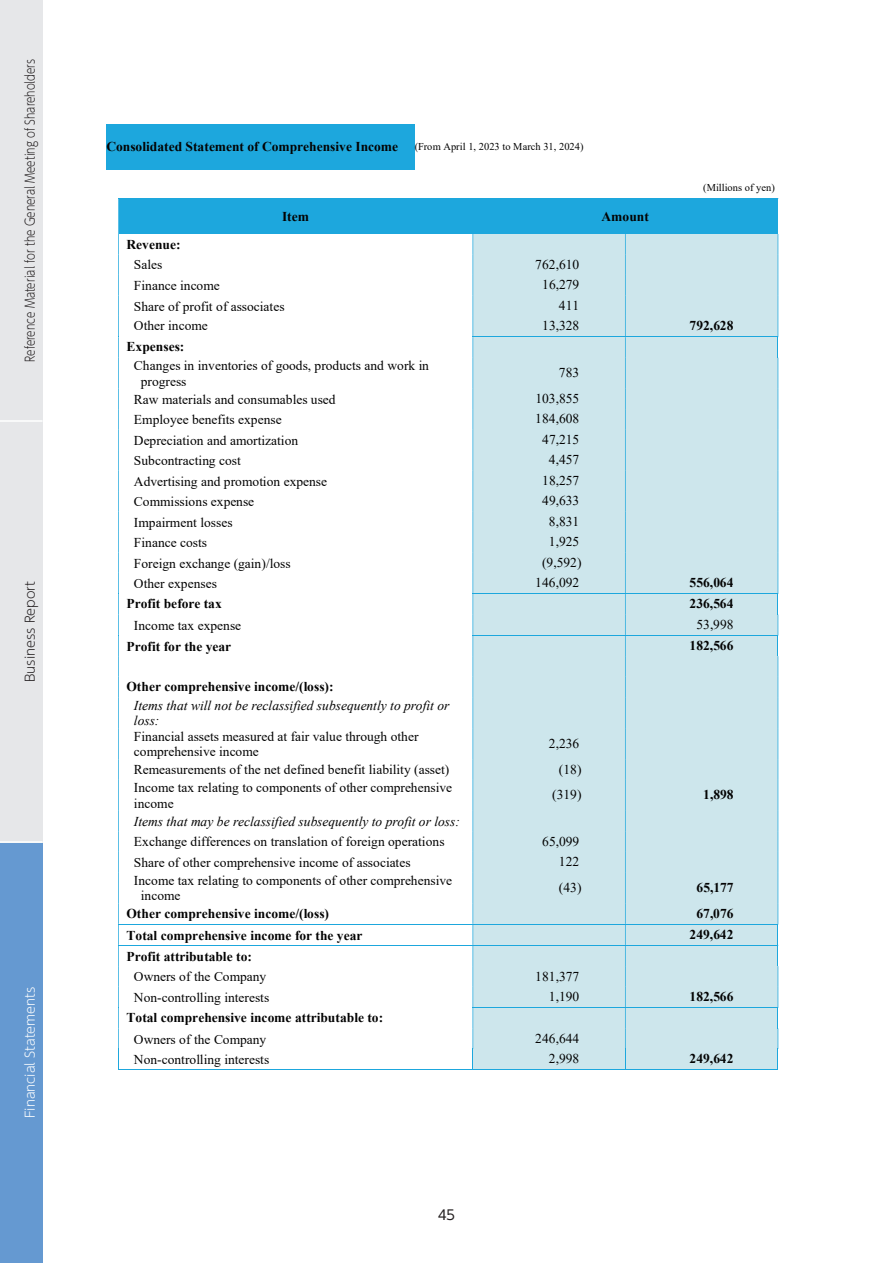
<style>
.page{position:relative;width:893px;height:1263px;background:#fff}
.page>*{position:absolute;margin:0;border:0;box-sizing:border-box;transform-origin:0 0}
.t1{font:13.5px/15.5px "Times New Roman";color:#030303}
.t2{font:700 13.5px "Times New Roman";color:#030303}
.t3{font:italic 13.5px/15.5px "Times New Roman";color:#030303}
.t4{font:13.5px "MO Clear Tone SG";color:#231f20}
.t5{font:300 12.75px "MO Clear Tone SG";color:#231f20;scale:.8 1}
.t6{font:300 12.75px "MO Clear Tone SG";color:#fff}
.t7{font:300 12.75px "MO Clear Tone SG";color:#231f20}
.t8{font:10.5px "Times New Roman";color:#030303}
.s1{font-weight:400;font-size:10.5px}
</style>
<div class="page">
<div style="left:106px;top:124px;width:309px;height:46px;background:#1da7dd"></div>
<div style="left:119px;top:199px;width:353px;height:35px;background:#1da7dd"></div>
<div style="left:473px;top:199px;width:304px;height:35px;background:#1da7dd"></div>
<hr style="left:118px;top:198px;width:660px;height:1px;background:#1da7dd">
<hr style="left:472px;top:199px;width:1px;height:35px;background:#1da7dd">
<hr style="left:118px;top:199px;width:1px;height:35px;background:#1da7dd">
<hr style="left:778px;top:199px;width:1px;height:35px;background:#1da7dd">
<div style="left:473px;top:234px;width:152px;height:836px;background:#cde6ec"></div>
<div style="left:625px;top:234px;width:153px;height:836px;background:#cde6ec"></div>
<hr style="left:472px;top:336px;width:306px;height:1px;background:#1da7dd">
<svg style="left:625px;top:234px;width:1px;height:124px"></svg>
<svg style="left:472px;top:234px;width:1px;height:124px"></svg>
<svg style="left:118px;top:234px;width:1px;height:124px"></svg>
<svg style="left:778px;top:234px;width:1px;height:124px"></svg>
<hr style="left:778px;top:358px;width:1px;height:31px;background:#1da7dd">
<hr style="left:625px;top:358px;width:1px;height:31px;background:#1da7dd">
<hr style="left:472px;top:358px;width:1px;height:31px;background:#1da7dd">
<hr style="left:118px;top:358px;width:1px;height:31px;background:#1da7dd">
<hr style="left:472px;top:593px;width:306px;height:1px;background:#1da7dd">
<hr style="left:472px;top:635px;width:306px;height:1px;background:#1da7dd">
<svg style="left:778px;top:389px;width:1px;height:308px"></svg>
<svg style="left:625px;top:389px;width:1px;height:308px"></svg>
<svg style="left:472px;top:389px;width:1px;height:308px"></svg>
<svg style="left:118px;top:389px;width:1px;height:308px"></svg>
<hr style="left:778px;top:697px;width:1px;height:31px;background:#1da7dd">
<hr style="left:625px;top:697px;width:1px;height:31px;background:#1da7dd">
<hr style="left:472px;top:697px;width:1px;height:31px;background:#1da7dd">
<hr style="left:118px;top:697px;width:1px;height:31px;background:#1da7dd">
<hr style="left:778px;top:728px;width:1px;height:31px;background:#1da7dd">
<hr style="left:625px;top:728px;width:1px;height:31px;background:#1da7dd">
<hr style="left:472px;top:728px;width:1px;height:31px;background:#1da7dd">
<hr style="left:118px;top:728px;width:1px;height:31px;background:#1da7dd">
<svg style="left:778px;top:759px;width:1px;height:21px"></svg>
<svg style="left:625px;top:759px;width:1px;height:21px"></svg>
<svg style="left:472px;top:759px;width:1px;height:21px"></svg>
<svg style="left:118px;top:759px;width:1px;height:21px"></svg>
<hr style="left:778px;top:780px;width:1px;height:31px;background:#1da7dd">
<hr style="left:625px;top:780px;width:1px;height:31px;background:#1da7dd">
<hr style="left:472px;top:780px;width:1px;height:31px;background:#1da7dd">
<hr style="left:118px;top:780px;width:1px;height:31px;background:#1da7dd">
<svg style="left:778px;top:811px;width:1px;height:61px"></svg>
<svg style="left:625px;top:811px;width:1px;height:61px"></svg>
<svg style="left:472px;top:811px;width:1px;height:61px"></svg>
<svg style="left:118px;top:811px;width:1px;height:61px"></svg>
<hr style="left:778px;top:872px;width:1px;height:31px;background:#1da7dd">
<hr style="left:625px;top:872px;width:1px;height:31px;background:#1da7dd">
<hr style="left:472px;top:872px;width:1px;height:31px;background:#1da7dd">
<hr style="left:118px;top:872px;width:1px;height:31px;background:#1da7dd">
<hr style="left:118px;top:924px;width:660px;height:1px;background:#1da7dd">
<hr style="left:118px;top:945px;width:660px;height:1px;background:#1da7dd">
<hr style="left:472px;top:1007px;width:306px;height:1px;background:#1da7dd">
<svg style="left:118px;top:903px;width:1px;height:166px"></svg>
<hr style="left:118px;top:1069px;width:354px;height:1px;background:#1da7dd">
<svg style="left:472px;top:903px;width:1px;height:167px"></svg>
<hr style="left:473px;top:1069px;width:152px;height:1px;background:#1da7dd">
<svg style="left:625px;top:903px;width:1px;height:167px"></svg>
<hr style="left:626px;top:1069px;width:152px;height:1px;background:#1da7dd">
<svg style="left:778px;top:903px;width:1px;height:146px"></svg>
<div style="left:0;top:842px;width:43px;height:421px;background:#6599d1"></div>
<div style="left:0;top:421px;width:43px;height:421px;background:#e6e7e9"></div>
<div style="left:0;top:0;width:43px;height:421px;background:#e6e7e9"></div>
<hr style="left:0;top:420px;width:43px;height:2px;background:#fff">
<hr style="left:0;top:841px;width:43px;height:2px;background:#fff">
<p class="t5" style="left:21px;top:362px;width:380px;rotate:-90deg">Reference Material for the General Meeting of Shareholders</p>
<p class="t7" style="left:21px;top:682px;width:103px;rotate:-90deg">Business Report</p>
<p class="t6" style="left:21px;top:1118px;width:133px;rotate:-90deg">Financial Statements</p>
<p class="t2" style="left:106px;top:137px;width:479px">Consolidated Statement of Comprehensive Income <span class="s1">(From April 1, 2023 to March 31, 2024)</span></p>
<p class="t2" style="left:282px;top:207px;width:28px">Item</p>
<p class="t2" style="left:602px;top:207px;width:49px">Amount</p>
<p class="t8" style="left:703px;top:180px;width:73px">(Millions of yen)</p>
<p class="t2" style="left:127px;top:235px;width:55px">Revenue:</p>
<p class="t1" style="left:134px;top:257px;width:30px">Sales</p>
<p class="t1" style="left:535px;top:256px;width:45px">762,610</p>
<p class="t1" style="left:134px;top:277px;width:87px">Finance income</p>
<p class="t1" style="left:542px;top:277px;width:39px">16,279</p>
<p class="t1" style="left:134px;top:298px;width:152px">Share of profit of associates</p>
<p class="t1" style="left:559px;top:297px;width:22px">411</p>
<p class="t1" style="left:134px;top:317px;width:76px">Other income</p>
<p class="t1" style="left:542px;top:317px;width:39px">13,328</p>
<p class="t2" style="left:690px;top:316px;width:45px">792,628</p>
<p class="t2" style="left:127px;top:337px;width:59px">Expenses:</p>
<p class="t1" style="left:141px;top:358px;width:290px;text-indent:-7px">Changes in inventories of goods, products and work in progress</p>
<p class="t1" style="left:559px;top:364px;width:22px">783</p>
<p class="t1" style="left:134px;top:391px;width:203px">Raw materials and consumables used</p>
<p class="t1" style="left:535px;top:390px;width:45px">103,855</p>
<p class="t1" style="left:134px;top:412px;width:149px">Employee benefits expense</p>
<p class="t1" style="left:535px;top:411px;width:45px">184,608</p>
<p class="t1" style="left:134px;top:432px;width:166px">Depreciation and amortization</p>
<p class="t1" style="left:542px;top:431px;width:39px">47,215</p>
<p class="t1" style="left:134px;top:452px;width:109px">Subcontracting cost</p>
<p class="t1" style="left:549px;top:452px;width:32px">4,457</p>
<p class="t1" style="left:134px;top:473px;width:195px">Advertising and promotion expense</p>
<p class="t1" style="left:542px;top:472px;width:39px">18,257</p>
<p class="t1" style="left:134px;top:493px;width:122px">Commissions expense</p>
<p class="t1" style="left:542px;top:493px;width:39px">49,633</p>
<p class="t1" style="left:134px;top:514px;width:100px">Impairment losses</p>
<p class="t1" style="left:549px;top:513px;width:32px">8,831</p>
<p class="t1" style="left:134px;top:534px;width:75px">Finance costs</p>
<p class="t1" style="left:549px;top:534px;width:32px">1,925</p>
<p class="t1" style="left:134px;top:555px;width:158px">Foreign exchange (gain)/loss</p>
<p class="t1" style="left:542px;top:554px;width:41px">(9,592)</p>
<p class="t1" style="left:134px;top:575px;width:85px">Other expenses</p>
<p class="t1" style="left:535px;top:574px;width:45px">146,092</p>
<p class="t2" style="left:690px;top:573px;width:45px">556,064</p>
<p class="t2" style="left:127px;top:594px;width:97px">Profit before tax</p>
<p class="t2" style="left:690px;top:594px;width:45px">236,564</p>
<p class="t1" style="left:134px;top:617px;width:109px">Income tax expense</p>
<p class="t1" style="left:696px;top:616px;width:39px">53,998</p>
<p class="t2" style="left:127px;top:636px;width:106px">Profit for the year</p>
<p class="t2" style="left:690px;top:636px;width:45px">182,566</p>
<p class="t2" style="left:127px;top:677px;width:209px">Other comprehensive income/(loss):</p>
<p class="t3" style="left:134px;top:697px;width:317px">Items that will not be reclassified subsequently to profit or loss:</p>
<p class="t1" style="left:134px;top:728px;width:286px">Financial assets measured at fair value through other comprehensive income</p>
<p class="t1" style="left:549px;top:735px;width:32px">2,236</p>
<p class="t1" style="left:134px;top:762px;width:317px">Remeasurements of the net defined benefit liability (asset)</p>
<p class="t1" style="left:559px;top:761px;width:24px">(18)</p>
<p class="t1" style="left:134px;top:780px;width:320px">Income tax relating to components of other comprehensive income</p>
<p class="t1" style="left:552px;top:787px;width:31px">(319)</p>
<p class="t2" style="left:703px;top:785px;width:32px">1,898</p>
<p class="t3" style="left:134px;top:813px;width:327px">Items that may be reclassified subsequently to profit or loss:</p>
<p class="t1" style="left:134px;top:834px;width:312px">Exchange differences on translation of foreign operations</p>
<p class="t1" style="left:542px;top:833px;width:39px">65,099</p>
<p class="t1" style="left:134px;top:854px;width:278px">Share of other comprehensive income of associates</p>
<p class="t1" style="left:559px;top:853px;width:22px">122</p>
<p class="t1" style="left:141px;top:872px;width:313px;text-indent:-7px">Income tax relating to components of other comprehensive income</p>
<p class="t1" style="left:559px;top:879px;width:24px">(43)</p>
<p class="t2" style="left:696px;top:877px;width:39px">65,177</p>
<p class="t2" style="left:127px;top:904px;width:204px">Other comprehensive income/(loss)</p>
<p class="t2" style="left:696px;top:903px;width:39px">67,076</p>
<p class="t2" style="left:127px;top:925px;width:237px">Total comprehensive income for the year</p>
<p class="t2" style="left:690px;top:924px;width:45px">249,642</p>
<p class="t2" style="left:127px;top:946px;width:127px">Profit attributable to:</p>
<p class="t1" style="left:134px;top:968px;width:134px">Owners of the Company</p>
<p class="t1" style="left:535px;top:968px;width:45px">181,377</p>
<p class="t1" style="left:134px;top:989px;width:137px">Non-controlling interests</p>
<p class="t1" style="left:549px;top:988px;width:32px">1,190</p>
<p class="t2" style="left:690px;top:987px;width:45px">182,566</p>
<p class="t2" style="left:127px;top:1008px;width:258px">Total comprehensive income attributable to:</p>
<p class="t1" style="left:134px;top:1031px;width:134px">Owners of the Company</p>
<p class="t1" style="left:535px;top:1030px;width:45px">246,644</p>
<p class="t1" style="left:134px;top:1051px;width:137px">Non-controlling interests</p>
<p class="t1" style="left:549px;top:1050px;width:32px">2,998</p>
<p class="t2" style="left:690px;top:1049px;width:45px">249,642</p>
<p class="t4" style="left:438px;top:1205px;width:18px">45</p>
</div>
